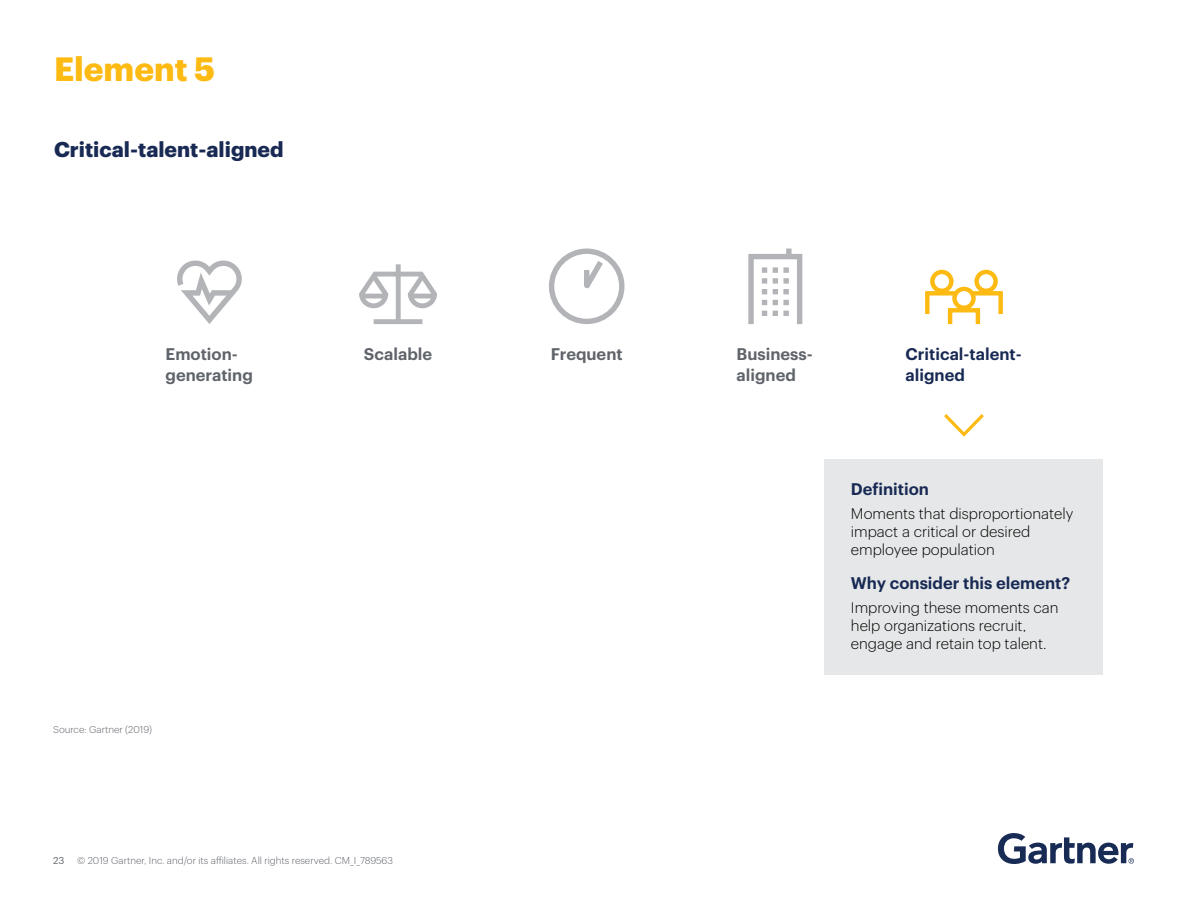
<style>
.page{position:relative;width:1188px;height:918px;background:#fff}
.page>*{position:absolute;margin:0;border:0;box-sizing:border-box;transform-origin:0 0}
.t1{font:700 33px "Graphik";color:#fdba12}
.t2{font:700 21px "Graphik";color:#182a54}
.t3{font:600 16.5px/21px "Graphik";color:#182a54}
.t4{font:600 16.5px/21px "Graphik";color:#5f636a}
.t5{font:300 15px/18px "Graphik";color:#000}
.t6{font:300 9.75px "Graphik";color:#5f636a}
.t7{font:9.75px "Graphik";color:#5f636a}
</style>
<div class="page">
<svg style="left:998px;top:833px;width:136px;height:31px"></svg>
<div style="left:825px;top:459px;width:278px;height:216px;background:#e6e7e8"></div>
<svg style="left:944px;top:414px;width:40px;height:23px"></svg>
<svg style="left:748px;top:249px;width:54px;height:75px"></svg>
<svg style="left:925px;top:270px;width:78px;height:54px"></svg>
<svg style="left:549px;top:249px;width:76px;height:75px"></svg>
<svg style="left:359px;top:264px;width:78px;height:60px"></svg>
<svg style="left:177px;top:260px;width:65px;height:64px"></svg>
<h1 class="t1" style="left:54px;top:43px;width:162px">Element 5</h1>
<h2 class="t2" style="left:54px;top:133px;width:231px">Critical-talent-aligned</h2>
<p class="t4" style="left:166px;top:342px;width:74px">Emotion-</p>
<p class="t4" style="left:364px;top:342px;width:70px">Scalable</p>
<p class="t4" style="left:166px;top:363px;width:89px">generating</p>
<p class="t6" style="left:53px;top:722px;width:101px">Source: Gartner (2019)</p>
<p class="t7" style="left:53px;top:853px;width:13px">23</p>
<p class="t6" style="left:77px;top:853px;width:317px">© 2019 Gartner, Inc. and/or its affiliates. All rights reserved. CM_I_789563</p>
<p class="t4" style="left:551px;top:342px;width:74px">Frequent</p>
<p class="t4" style="left:736px;top:342px;width:78px">Business&shy;aligned</p>
<p class="t3" style="left:906px;top:342px;width:118px">Critical-talent&shy;aligned</p>
<p class="t3" style="left:851px;top:477px;width:80px">Definition</p>
<p class="t5" style="left:851px;top:503px;width:224px">Moments that disproportionately impact a critical or desired employee population</p>
<p class="t3" style="left:851px;top:571px;width:221px">Why consider this element?</p>
<p class="t5" style="left:851px;top:597px;width:209px">Improving these moments can help organizations recruit, engage and retain top talent.</p>
</div>
